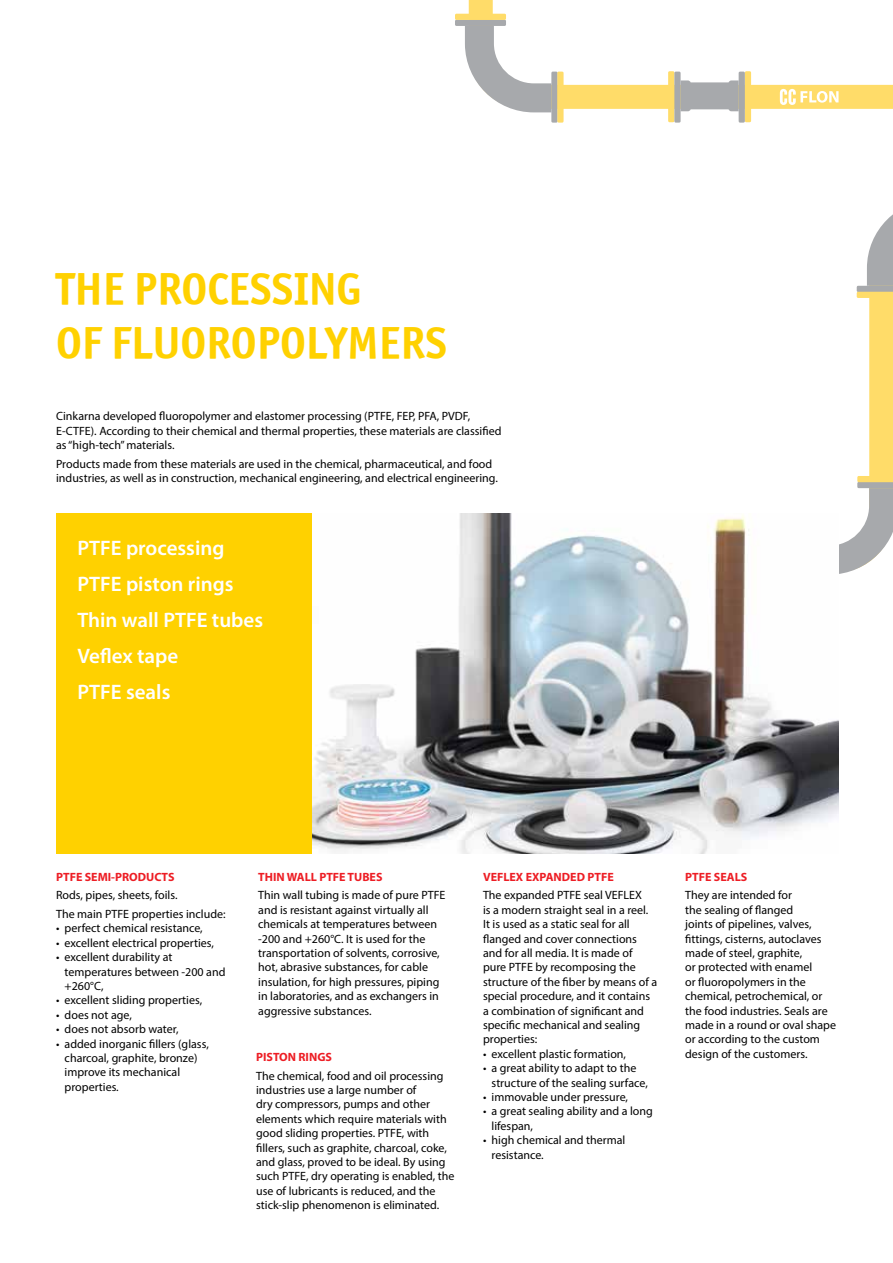
<style>
.page{position:relative;width:893px;height:1263px;background:#fff}
.page>*{position:absolute;margin:0;border:0;box-sizing:border-box;transform-origin:0 0}
.t1{font:45px/54px "Officina Sans OSITCTT Bold";color:#ffd100}
.t2{font:600 21px/36px "Myriad Pro";color:#fff}
.t3{font:12px/14.4px "Myriad Pro";color:#000}
.t4{font:700 12px "Myriad Pro";color:#ed1d24}
</style>
<div class="page">
<svg style="left:469px;top:0;width:424px;height:476px"></svg>
<svg style="left:839px;top:476px;width:54px;height:98px"></svg>
<img style="left:312px;top:513px;width:527px;height:340px">
<div style="left:56px;top:513px;width:255px;height:340px;background:#ffd100"></div>
<svg style="left:780px;top:89px;width:58px;height:16px"></svg>
<div style="left:745px;top:71px;width:6px;height:51px;background:#ffdc69;border-radius:2px"></div>
<div style="left:668px;top:71px;width:6px;height:51px;background:#ffdc69;border-radius:2px"></div>
<div style="left:739px;top:72px;width:6px;height:51px;background:#a7a9ac;border-radius:2px"></div>
<div style="left:674px;top:72px;width:7px;height:51px;background:#a7a9ac;border-radius:2px"></div>
<svg style="left:681px;top:80px;width:58px;height:31px;background:#afb1b3"></svg>
<div style="left:455px;top:20px;width:51px;height:6px;background:#a7a9ac;border-radius:2px"></div>
<div style="left:455px;top:14px;width:51px;height:6px;background:#ffdc69;border-radius:2px"></div>
<svg style="left:465px;top:26px;width:86px;height:86px"></svg>
<div style="left:551px;top:72px;width:7px;height:51px;background:#a7a9ac;border-radius:2px"></div>
<div style="left:557px;top:72px;width:7px;height:51px;background:#ffdc69;border-radius:2px"></div>
<svg style="left:857px;top:199px;width:36px;height:99px"></svg>
<h1 class="t1" style="left:56px;top:261px;width:392px">THE PROCESSING<br>OF FLUOROPOLYMERS</h1>
<p class="t3" style="left:56px;top:409px;width:447px">Cinkarna developed fluoropolymer and elastomer processing (PTFE, FEP, PFA, PVDF,<br>E-CTFE). According to their chemical and thermal properties, these materials are classified as “high-tech” materials.</p>
<p class="t3" style="left:56px;top:456px;width:443px">Products made from these materials are used in the chemical, pharmaceutical, and food industries, as well as in construction, mechanical engineering, and electrical engineering.</p>
<h2 class="t2" style="left:77px;top:530px;width:187px">PTFE processing<br>PTFE piston rings<br>Thin wall PTFE tubes<br>Veflex tape<br>PTFE seals</h2>
<p class="t4" style="left:56px;top:869px;width:120px">PTFE SEMI-PRODUCTS</p>
<p class="t3" style="left:56px;top:886px;width:171px;line-height:18.6px">Rods, pipes, sheets, foils.<br>The main PTFE properties include:</p>
<p class="t3" style="left:56px;top:921px;width:148px">• perfect chemical resistance,</p>
<p class="t3" style="left:56px;top:935px;width:159px">• excellent electrical properties,</p>
<p class="t3" style="left:65px;top:950px;width:162px;text-indent:-9px">• excellent durability at temperatures between -200 and +260°C,</p>
<p class="t3" style="left:56px;top:993px;width:148px">• excellent sliding properties,</p>
<p class="t3" style="left:56px;top:1007px;width:77px">• does not age,</p>
<p class="t3" style="left:56px;top:1022px;width:124px">• does not absorb water,</p>
<p class="t3" style="left:65px;top:1036px;width:146px;text-indent:-9px">• added inorganic fillers (glass, charcoal, graphite, bronze) improve its mechanical properties.</p>
<p class="t4" style="left:258px;top:869px;width:126px">THIN WALL PTFE TUBES</p>
<p class="t3" style="left:258px;top:888px;width:189px">Thin wall tubing is made of pure PTFE and is resistant against virtually all chemicals at temperatures between -200 and +260°C. It is used for the transportation of solvents, corrosive, hot, abrasive substances, for cable insulation, for high pressures, piping in laboratories, and as exchangers in aggressive substances.</p>
<p class="t4" style="left:256px;top:1049px;width:77px">PISTON RINGS</p>
<p class="t3" style="left:256px;top:1068px;width:200px">The chemical, food and oil processing industries use a large number of<br>dry compressors, pumps and other elements which require materials with good sliding properties. PTFE, with fillers, such as graphite, charcoal, coke, and glass, proved to be ideal. By using such PTFE, dry operating is enabled, the use of lubricants is reduced, and the stick-slip phenomenon is eliminated.</p>
<p class="t4" style="left:483px;top:869px;width:132px">VEFLEX EXPANDED PTFE</p>
<p class="t3" style="left:483px;top:888px;width:176px">The expanded PTFE seal VEFLEX<br>is a modern straight seal in a reel.<br>It is used as a static seal for all flanged and cover connections and for all media. It is made of pure PTFE by recomposing the structure of the fiber by means of a special procedure, and it contains a combination of significant and specific mechanical and sealing properties:</p>
<p class="t3" style="left:483px;top:1046px;width:145px">• excellent plastic formation,</p>
<p class="t3" style="left:492px;top:1061px;width:158px;text-indent:-9px">• a great ability to adapt to the structure of the sealing surface,</p>
<p class="t3" style="left:483px;top:1089px;width:146px">• immovable under pressure,</p>
<p class="t3" style="left:492px;top:1104px;width:163px;text-indent:-9px">• a great sealing ability and a long lifespan,</p>
<p class="t3" style="left:492px;top:1133px;width:135px;text-indent:-9px">• high chemical and thermal resistance.</p>
<p class="t4" style="left:685px;top:869px;width:64px">PTFE SEALS</p>
<p class="t3" style="left:685px;top:888px;width:152px">They are intended for<br>the sealing of flanged<br>joints of pipelines, valves, fittings, cisterns, autoclaves made of steel, graphite,<br>or protected with enamel<br>or fluoropolymers in the chemical, petrochemical, or the food industries. Seals are made in a round or oval shape or according to the custom design of the customers.</p>
</div>
